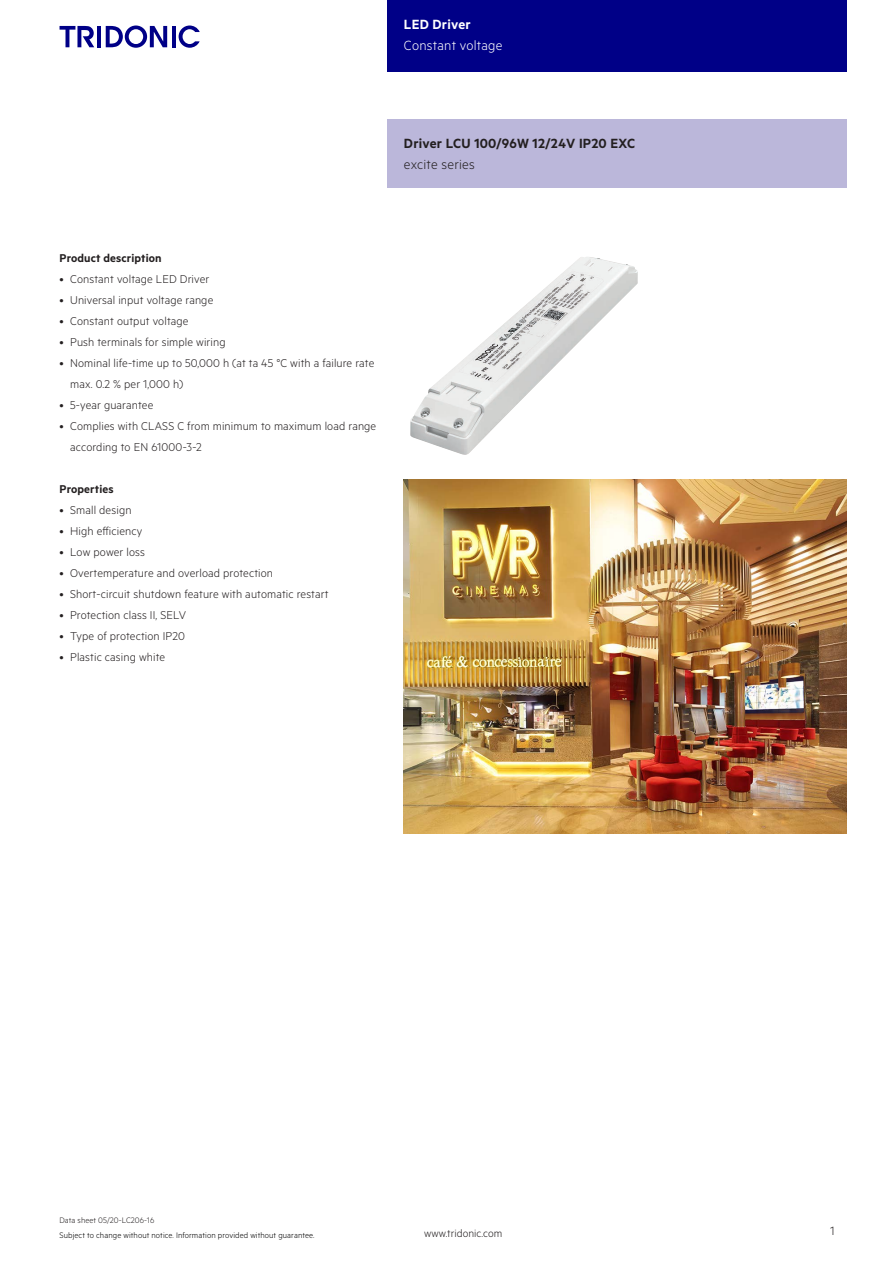
<style>
.page{position:relative;width:893px;height:1263px;background:#fff}
.page>*{position:absolute;margin:0;border:0;box-sizing:border-box;transform-origin:0 0}
.t1{font:15px "Tridonic Metric Print Semi";letter-spacing:.015em;color:#231f20}
.t2{font:15px "Tridonic Metric Print Light";letter-spacing:.015em;color:#fff}
.t3{font:15px "Tridonic Metric Print Light";letter-spacing:.015em;color:#231f20}
.t4{font:15px "Tridonic Metric Print Semi";letter-spacing:.015em;color:#fff}
.t5{font:13.5px "Tridonic Metric Print Light";color:#231f20}
.t6{font:12.75px/21px "Tridonic Metric Print Light";letter-spacing:.01em;color:#231f20}
.t7{font:12.75px "Tridonic Metric Print Semi";letter-spacing:.01em;color:#231f20}
.t8{font:12px "Tridonic Metric Print Light";letter-spacing:.005em;color:#231f20}
.t9{font:9px "Tridonic Metric Print Light";letter-spacing:.01em;color:#000}
.t10{font:9px "Tridonic Metric Print Light";letter-spacing:.005em;color:#231f20}
</style>
<div class="page">
<div style="left:387px;top:0;width:459px;height:72px;background:#000087"></div>
<hr style="left:97px;top:26px;width:4px;height:21px;background:#000087">
<svg style="left:106px;top:26px;width:61px;height:22px"></svg>
<hr style="left:172px;top:26px;width:3px;height:21px;background:#000087">
<svg style="left:179px;top:26px;width:21px;height:22px"></svg>
<svg style="left:60px;top:26px;width:34px;height:21px"></svg>
<div style="left:387px;top:119px;width:459px;height:68px;background:#bbb7da"></div>
<img style="left:410px;top:257px;width:228px;height:198px">
<img style="left:404px;top:480px;width:442px;height:353px">
<p class="t4" style="left:404px;top:15px;width:68px">LED Driver</p>
<p class="t2" style="left:404px;top:37px;width:100px">Constant voltage</p>
<p class="t1" style="left:404px;top:134px;width:233px">Driver LCU 100/96W 12/24V IP20 EXC</p>
<p class="t3" style="left:404px;top:156px;width:72px">excite series</p>
<p class="t7" style="left:60px;top:250px;width:104px">Product description</p>
<p class="t6" style="left:60px;top:268px;width:151px">• Constant voltage LED Driver</p>
<p class="t6" style="left:60px;top:289px;width:155px">• Universal input voltage range</p>
<p class="t6" style="left:60px;top:310px;width:130px">• Constant output voltage</p>
<p class="t6" style="left:60px;top:331px;width:168px">• Push terminals for simple wiring</p>
<p class="t6" style="left:70px;top:352px;width:306px;text-indent:-11px">• Nominal life-time up to 50,000 h (at ta 45 °C with a failure rate max. 0.2 % per 1,000 h)</p>
<p class="t6" style="left:60px;top:394px;width:95px">• 5-year guarantee</p>
<p class="t6" style="left:70px;top:415px;width:308px;text-indent:-11px">• Complies with CLASS C from minimum to maximum load range according to EN 61000-3-2</p>
<p class="t7" style="left:60px;top:481px;width:56px">Properties</p>
<p class="t6" style="left:60px;top:499px;width:73px">• Small design</p>
<p class="t6" style="left:60px;top:520px;width:84px">• High efficiency</p>
<p class="t6" style="left:60px;top:541px;width:87px">• Low power loss</p>
<p class="t6" style="left:60px;top:562px;width:215px">• Overtemperature and overload protection</p>
<p class="t6" style="left:60px;top:583px;width:270px">• Short-circuit shutdown feature with automatic restart</p>
<p class="t6" style="left:60px;top:604px;width:128px">• Protection class II, SELV</p>
<p class="t6" style="left:60px;top:625px;width:127px">• Type of protection IP20</p>
<p class="t6" style="left:60px;top:646px;width:107px">• Plastic casing white</p>
<p class="t10" style="left:60px;top:1215px;width:96px">Data sheet 05/20-LC206-16</p>
<p class="t9" style="left:60px;top:1229px;width:257px">Subject to change without notice. Information provided without guarantee.</p>
<p class="t8" style="left:424px;top:1227px;width:80px">www.tridonic.com</p>
<p class="t5" style="left:830px;top:1223px;width:6px">1</p>
</div>
